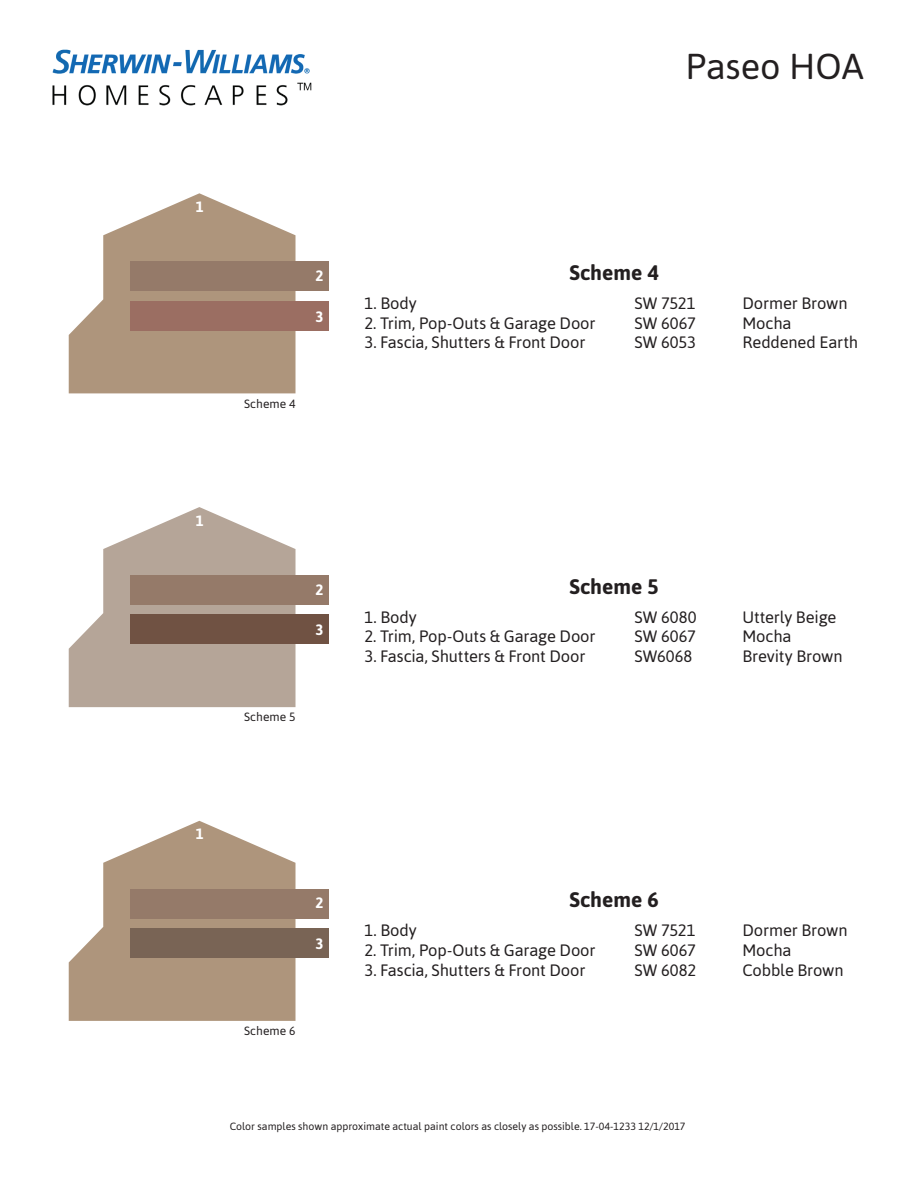
<style>
.page{position:relative;width:918px;height:1188px;background:#fff}
.page>*{position:absolute;margin:0;border:0;box-sizing:border-box;transform-origin:0 0}
.t1{font:36px "Asap";color:#231f20}
.t2{font:700 21px "Asap";color:#231f20}
.t3{font:16.5px "Asap";letter-spacing:-.01em;color:#231f20}
.t4{font:700 15px "Asap";color:#fff}
.t5{font:12px "Asap";letter-spacing:.01em;color:#231f20}
.t6{font:10.5px "Asap";color:#231f20}
</style>
<div class="page">
<img style="left:52px;top:49px;width:260px;height:57px">
<svg style="left:69px;top:193px;width:227px;height:200px;fill:#ae957c"></svg>
<div style="left:130px;top:261px;width:198px;height:30px;background:#957a69"></div>
<div style="left:130px;top:301px;width:198px;height:30px;background:#9b6e62"></div>
<svg style="left:69px;top:507px;width:227px;height:200px;fill:#b5a598"></svg>
<div style="left:130px;top:575px;width:198px;height:30px;background:#957a69"></div>
<div style="left:130px;top:615px;width:198px;height:29px;background:#705243"></div>
<svg style="left:69px;top:821px;width:227px;height:200px;fill:#ae957c"></svg>
<div style="left:130px;top:889px;width:198px;height:29px;background:#957a69"></div>
<div style="left:130px;top:928px;width:198px;height:30px;background:#796455"></div>
<h1 class="t1" style="left:686px;top:45px;width:180px">Paseo HOA</h1>
<p class="t4" style="left:196px;top:198px;width:10px">1</p>
<p class="t4" style="left:316px;top:267px;width:10px">2</p>
<p class="t4" style="left:316px;top:308px;width:10px">3</p>
<p class="t5" style="left:244px;top:396px;width:53px">Scheme 4</p>
<p class="t2" style="left:570px;top:260px;width:91px">Scheme 4</p>
<p class="t3" style="left:364px;top:293px;width:54px">1. Body</p>
<p class="t3" style="left:635px;top:293px;width:63px">SW 7521</p>
<p class="t3" style="left:742px;top:293px;width:107px">Dormer Brown</p>
<p class="t3" style="left:364px;top:313px;width:233px">2. Trim, Pop-Outs &amp; Garage Door</p>
<p class="t3" style="left:635px;top:313px;width:63px">SW 6067</p>
<p class="t3" style="left:742px;top:313px;width:51px">Mocha</p>
<p class="t3" style="left:364px;top:333px;width:222px">3. Fascia, Shutters &amp; Front Door</p>
<p class="t3" style="left:635px;top:333px;width:63px">SW 6053</p>
<p class="t3" style="left:742px;top:333px;width:117px">Reddened Earth</p>
<p class="t4" style="left:196px;top:512px;width:10px">1</p>
<p class="t4" style="left:316px;top:581px;width:10px">2</p>
<p class="t4" style="left:316px;top:621px;width:10px">3</p>
<p class="t5" style="left:244px;top:710px;width:53px">Scheme 5</p>
<p class="t2" style="left:570px;top:574px;width:91px">Scheme 5</p>
<p class="t3" style="left:364px;top:607px;width:54px">1. Body</p>
<p class="t3" style="left:635px;top:607px;width:64px">SW 6080</p>
<p class="t3" style="left:742px;top:607px;width:95px">Utterly Beige</p>
<p class="t3" style="left:364px;top:627px;width:233px">2. Trim, Pop-Outs &amp; Garage Door</p>
<p class="t3" style="left:635px;top:627px;width:63px">SW 6067</p>
<p class="t3" style="left:742px;top:627px;width:51px">Mocha</p>
<p class="t3" style="left:364px;top:647px;width:222px">3. Fascia, Shutters &amp; Front Door</p>
<p class="t3" style="left:635px;top:647px;width:59px">SW6068</p>
<p class="t3" style="left:742px;top:647px;width:102px">Brevity Brown</p>
<p class="t4" style="left:196px;top:825px;width:10px">1</p>
<p class="t4" style="left:316px;top:894px;width:10px">2</p>
<p class="t4" style="left:316px;top:935px;width:10px">3</p>
<p class="t5" style="left:244px;top:1024px;width:53px">Scheme 6</p>
<p class="t2" style="left:570px;top:888px;width:91px">Scheme 6</p>
<p class="t3" style="left:364px;top:921px;width:54px">1. Body</p>
<p class="t3" style="left:635px;top:921px;width:63px">SW 7521</p>
<p class="t3" style="left:742px;top:921px;width:107px">Dormer Brown</p>
<p class="t3" style="left:364px;top:941px;width:233px">2. Trim, Pop-Outs &amp; Garage Door</p>
<p class="t3" style="left:635px;top:941px;width:63px">SW 6067</p>
<p class="t3" style="left:742px;top:941px;width:51px">Mocha</p>
<p class="t3" style="left:364px;top:961px;width:222px">3. Fascia, Shutters &amp; Front Door</p>
<p class="t3" style="left:635px;top:961px;width:63px">SW 6082</p>
<p class="t3" style="left:742px;top:961px;width:103px">Cobble Brown</p>
<p class="t6" style="left:230px;top:1120px;width:457px">Color samples shown approximate actual paint colors as closely as possible. 17-04-1233 12/1/2017</p>
</div>
